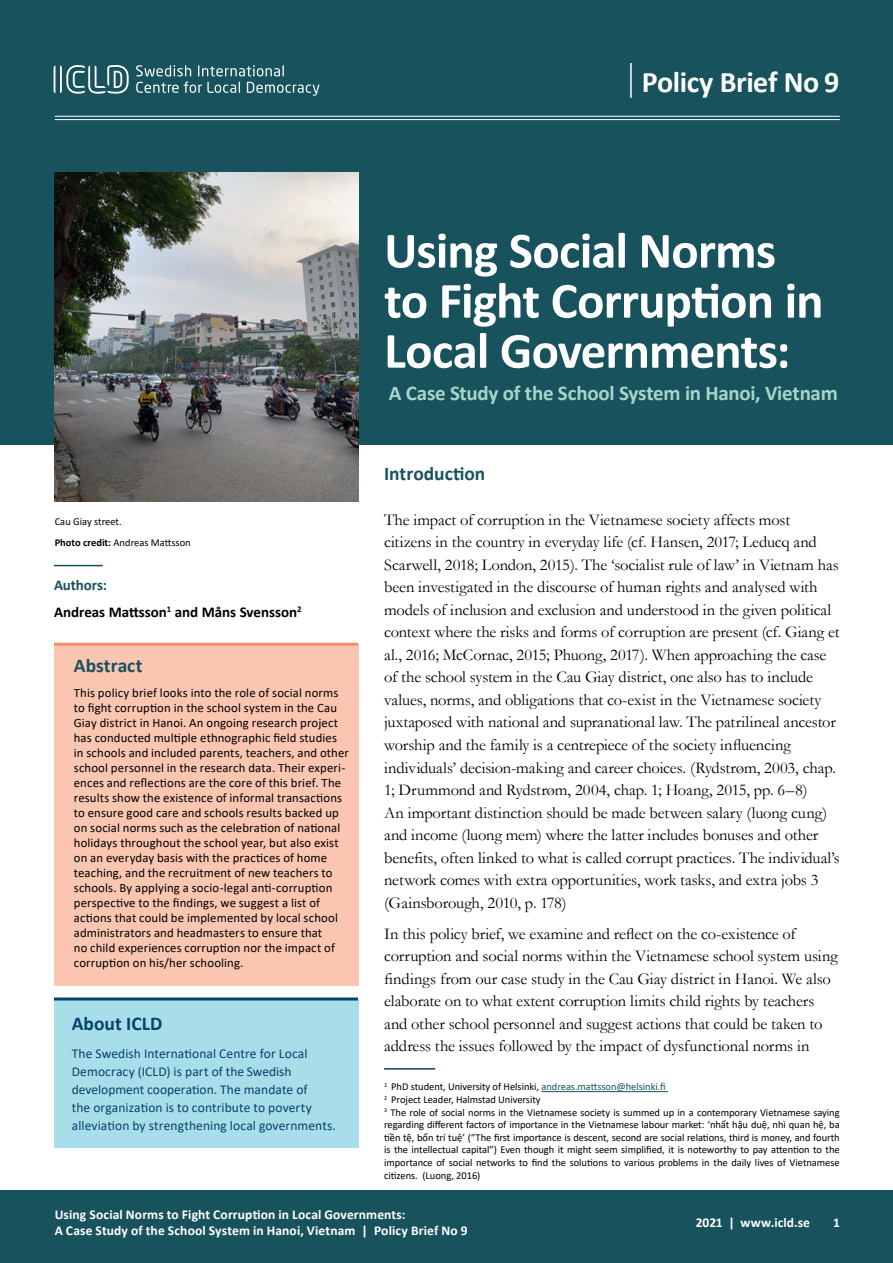
<style>
.page{position:relative;width:893px;height:1263px;background:#fff}
.page>*{position:absolute;margin:0;border:0;box-sizing:border-box;transform-origin:0 0}
.t1{font:700 51px/50.1px "Calibri";letter-spacing:-.02em;color:#fff}
.t2{font:700 30px "Calibri";letter-spacing:-.015em;color:#fff}
.t3{font:700 21px "Calibri";letter-spacing:-.01em;color:#a6d6c9}
.t4{font:700 19.5px "Calibri";color:#18525d}
.t5{font:700 19.5px "Calibri";color:#064368}
.t6{font:16.5px/22.5px "Garamond";letter-spacing:-.005em;color:#000}
.t7{font:700 15px/27px "Calibri";color:#000}
.t8{font:13.5px/18px "Calibri";letter-spacing:.005em;color:#064368}
.t9{font:700 13.5px/16.2px "Calibri";letter-spacing:.01em;color:#fff}
.t10{font:12.75px/15px "Calibri";letter-spacing:.01em;color:#000}
.t11{font:10.5px/12.6px "Calibri";letter-spacing:-.005em;color:#000}
.s1{font-weight:700}
.s2{color:#18525d}
</style>
<div class="page">
<div style="left:0;top:0;width:893px;height:444px;background:#18525d"></div>
<svg style="left:54px;top:65px;width:75px;height:29px"></svg>
<svg style="left:247px;top:82px;width:72px;height:14px"></svg>
<svg style="left:198px;top:65px;width:86px;height:11px"></svg>
<svg style="left:136px;top:65px;width:55px;height:11px"></svg>
<svg style="left:136px;top:82px;width:104px;height:11px"></svg>
<div style="left:0;top:1190px;width:893px;height:73px;background:#18525d"></div>
<hr style="left:55px;top:119px;width:785px;height:1px;background:#fff">
<hr style="left:55px;top:116px;width:785px;height:1px;background:#fff">
<hr style="left:630px;top:63px;width:2px;height:35px;background:#fff">
<hr style="left:384px;top:1068px;width:51px;height:1px;background:#064368">
<hr style="left:541px;top:1091px;width:127px;height:1px;background:#18525d">
<div style="left:55px;top:1000px;width:304px;height:148px;background:#a8deea"></div>
<hr style="left:54px;top:565px;width:49px;height:1px;background:#18525d">
<img style="left:55px;top:172px;width:303px;height:330px">
<div style="left:54px;top:644px;width:304px;height:341px;background:#fbc6b1"></div>
<hr style="left:54px;top:643px;width:304px;height:3px;background:#f68b6d">
<hr style="left:54px;top:997px;width:304px;height:3px;background:#064368">
<h2 class="t2" style="left:642px;top:60px;width:199px">Policy Brief No 9</h2>
<h1 class="t1" style="left:384px;top:225px;width:441px">Using Social Norms to Fight Corruption in<br>Local Governments:</h1>
<p class="t11" style="left:55px;top:511px;width:138px;line-height:21.1px">Cau Giay street.<br><span class="s1">Photo credit:</span> Andreas Mattsson</p>
<p class="t7" style="left:54px;top:572px;width:249px"><span class="s2">Authors:<br></span>Andreas Mattsson<sup>1</sup> and Måns Svensson<sup>2</sup></p>
<p class="t4" style="left:74px;top:652px;width:70px">Abstract</p>
<p class="t10" style="left:74px;top:685px;width:277px">This policy brief looks into the role of social norms to fight corruption in the school system in the Cau Giay district in Hanoi. An ongoing research project has conducted multiple ethnographic field studies in schools and included parents, teachers, and other school personnel in the research data. Their experi&shy;ences and reflections are the core of this brief. The results show the existence of informal transactions to ensure good care and schools results backed up on social norms such as the celebration of national holidays throughout the school year, but also exist on an everyday basis with the practices of home teaching, and the recruitment of new teachers to schools. By applying a socio-legal anti-corruption perspective to the findings, we suggest a list of actions that could be implemented by local school administrators and headmasters to ensure that<br>no child experiences corruption nor the impact of corruption on his/her schooling.</p>
<p class="t5" style="left:72px;top:1009px;width:92px">About ICLD</p>
<p class="t8" style="left:72px;top:1044px;width:266px">The Swedish International Centre for Local Democracy (ICLD) is part of the Swedish development cooperation. The mandate of<br>the organization is to contribute to poverty alleviation by strengthening local governments.</p>
<p class="t3" style="left:389px;top:378px;width:450px">A Case Study of the School System in Hanoi, Vietnam</p>
<p class="t4" style="left:384px;top:460px;width:117px">Introduction<sup>1</sup> <sup>2</sup></p>
<p class="t6" style="left:384px;top:508px;width:457px">The impact of corruption in the Vietnamese society affects most citizens in the country in everyday life (cf. Hansen, 2017; Leducq and Scarwell, 2018; London, 2015). The ‘socialist rule of law’ in Vietnam has been investigated in the discourse of human rights and analysed with models of inclusion and exclusion and understood in the given political context where the risks and forms of corruption are present (cf. Giang et al., 2016; McCornac, 2015; Phuong, 2017). When approaching the case of the school system in the Cau Giay district, one also has to include values, norms, and obligations that co-exist in the Vietnamese society juxtaposed with national and supranational law. The patrilineal ancestor worship and the family is a centrepiece of the society influencing individuals’ decision-making and career choices. (Rydstrøm, 2003, chap.<br>1; Drummond and Rydstrøm, 2004, chap. 1; Hoang, 2015, pp. 6–8)<br>An important distinction should be made between salary (luong cung) and income (luong mem) where the latter includes bonuses and other benefits, often linked to what is called corrupt practices. The individual’s network comes with extra opportunities, work tasks, and extra jobs 3 (Gainsborough, 2010, p. 178)￼</p>
<p class="t6" style="left:384px;top:922px;width:455px">In this policy brief, we examine and reflect on the co-existence of corruption and social norms within the Vietnamese school system using findings from our case study in the Cau Giay district in Hanoi. We also elaborate on to what extent corruption limits child rights by teachers and other school personnel and suggest actions that could be taken to address the issues followed by the impact of dysfunctional norms in</p>
<p class="t11" style="left:384px;top:1080px;width:457px"><sup>1</sup> PhD student, University of Helsinki, <span class="s2">andreas.mattsson@helsinki.fi<br></span><sup>2</sup> Project Leader, Halmstad University<br><sup>3</sup> The role of social norms in the Vietnamese society is summed up in a contemporary Vietnamese saying regarding different factors of importance in the Vietnamese labour market: ‘nhất hậu duệ, nhì quan hệ, ba tiền tệ, bốn trí tuệ’ (“The first importance is descent, second are social relations, third is money, and fourth is the intellectual capital”) Even though it might seem simplified, it is noteworthy to pay attention to the importance of social networks to find the solutions to various problems in the daily lives of Vietnamese citizens. (Luong, 2016)</p>
<p class="t9" style="left:55px;top:1206px;width:414px">Using Social Norms to Fight Corruption in Local Governments:<br>A Case Study of the School System in Hanoi, Vietnam | Policy Brief No 9</p>
<p class="t9" style="left:696px;top:1214px;width:116px">2021 | www.icld.se</p>
<p class="t9" style="left:833px;top:1214px;width:8px">1</p>
</div>
